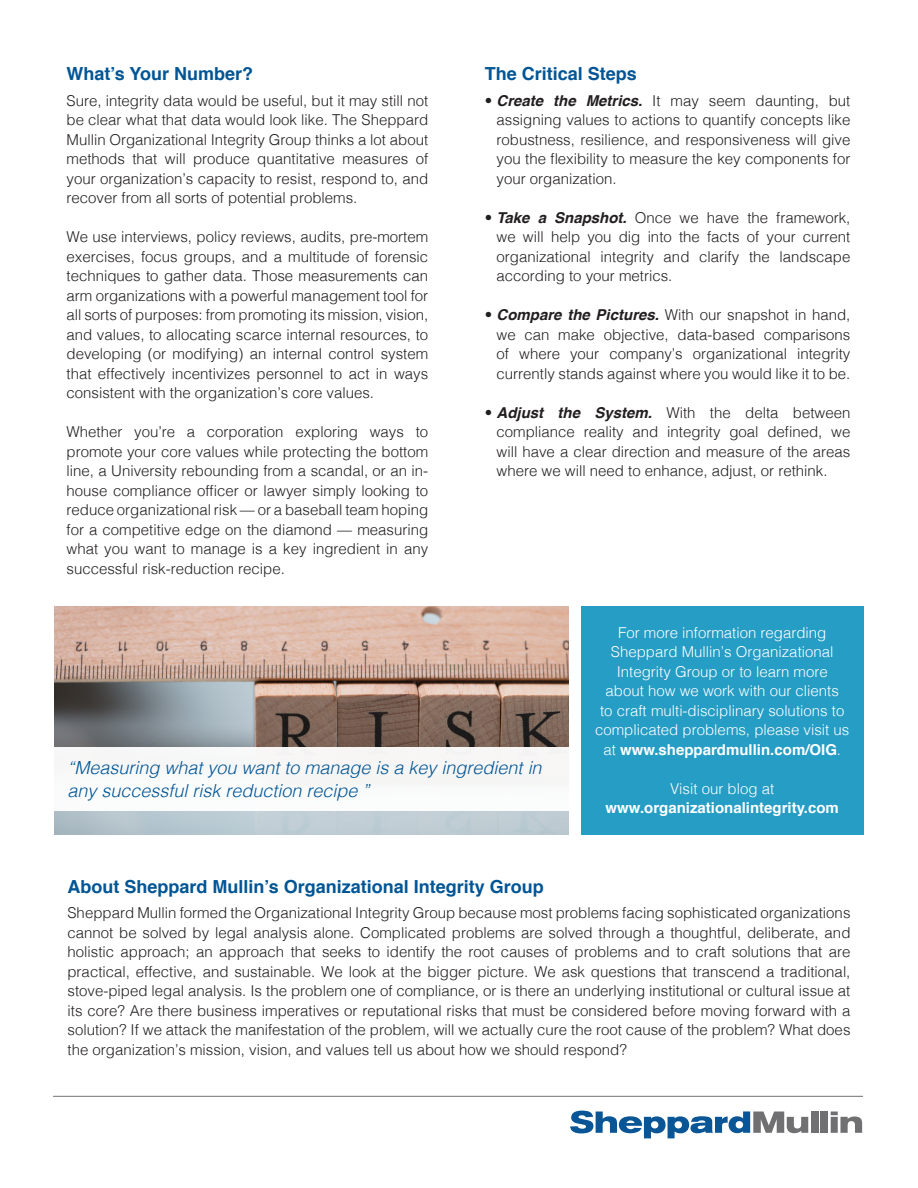
<style>
.page{position:relative;width:918px;height:1188px;background:#fff}
.page>*{position:absolute;margin:0;border:0;box-sizing:border-box;transform-origin:0 0}
.t1{font:700 18px "Helvetica";color:#005595}
.Sub_header{font:italic 300 18px/22.5px "Helvetica";color:#005595}
.t2{font:300 15px/19.5px "Helvetica";color:#231f20;text-align:justify}
.t3{font:300 15px/19.5px "Helvetica";color:#fff;text-align:center}
.t4{font:700 15px "Helvetica";color:#fff}
.s1{font-weight:700;font-style:italic}
.s2{font-weight:700}
</style>
<div class="page">
<hr style="left:53px;top:1096px;width:810px;height:1px;background:#717074">
<svg style="left:570px;top:1111px;width:238px;height:27px"></svg>
<div style="left:811px;top:1112px;width:7px;height:21px;background:#707073"></div>
<div style="left:821px;top:1112px;width:7px;height:21px;background:#707073"></div>
<svg style="left:831px;top:1112px;width:31px;height:21px"></svg>
<img style="left:54px;top:606px;width:514px;height:228px">
<div style="left:582px;top:606px;width:282px;height:228px;background:#259dc5"></div>
<div style="left:45px;top:747px;width:528px;height:64px;background:#f8f8f8"></div>
<p class="t1" style="left:67px;top:60px;width:188px">What’s Your Number?</p>
<p class="t2" style="left:67px;top:90px;width:363px">Sure, integrity data would be useful, but it may still not be clear what that data would look like. The Sheppard Mullin Organizational Integrity Group thinks a lot about methods that will produce quantitative measures of your organization’s capacity to resist, respond to, and recover from all sorts of potential problems.</p>
<p class="t2" style="left:67px;top:226px;width:363px">We use interviews, policy reviews, audits, pre-mortem exercises, focus groups, and a multitude of forensic techniques to gather data. Those measurements can arm organizations with a powerful management tool for all sorts of purposes: from promoting its mission, vision, and values, to allocating scarce internal resources, to developing (or modifying) an internal control system that effectively incentivizes personnel to act in ways consistent with the organization’s core values.</p>
<p class="t2" style="left:67px;top:421px;width:363px">Whether you’re a corporation exploring ways to promote your core values while protecting the bottom line, a University rebounding from a scandal, or an in&shy;house compliance officer or lawyer simply looking to reduce organizational risk — or a baseball team hoping for a competitive edge on the diamond — measuring what you want to manage is a key ingredient in any successful risk-reduction recipe.</p>
<p class="t1" style="left:485px;top:60px;width:154px">The Critical Steps</p>
<p class="t2" style="left:497px;top:90px;width:355px;text-indent:-12px">• <span class="s1">Create the Metrics.</span> It may seem daunting, but assigning values to actions to quantify concepts like robustness, resilience, and responsiveness will give you the flexibility to measure the key components for your organization.</p>
<p class="t2" style="left:497px;top:207px;width:355px;text-indent:-12px">• <span class="s1">Take a Snapshot.</span> Once we have the framework, we will help you dig into the facts of your current organizational integrity and clarify the landscape according to your metrics.</p>
<p class="t2" style="left:497px;top:304px;width:355px;text-indent:-12px">• <span class="s1">Compare the Pictures.</span> With our snapshot in hand, we can make objective, data-based comparisons of where your company’s organizational integrity currently stands against where you would like it to be.</p>
<p class="t2" style="left:497px;top:402px;width:355px;text-indent:-12px">• <span class="s1">Adjust the System.</span> With the delta between compliance reality and integrity goal defined, we will have a clear direction and measure of the areas where we will need to enhance, adjust, or rethink.</p>
<p class="Sub_header" style="left:68px;top:756px;width:476px">“Measuring what you want to manage is a key ingredient in any successful risk reduction recipe ”</p>
<p class="t3" style="left:595px;top:622px;width:256px">For more information regarding Sheppard Mullin’s Organizational Integrity Group or to learn more<br>about how we work with our clients<br>to craft multi-disciplinary solutions to complicated problems, please visit us at <span class="s2">www.sheppardmullin.com/OIG</span>.</p>
<p class="t3" style="left:670px;top:778px;width:106px">Visit our blog at</p>
<p class="t4" style="left:606px;top:796px;width:235px">www.organizationalintegrity.com</p>
<p class="t1" style="left:68px;top:872px;width:478px">About Sheppard Mullin’s Organizational Integrity Group</p>
<p class="t2" style="left:68px;top:902px;width:785px">Sheppard Mullin formed the Organizational Integrity Group because most problems facing sophisticated organizations cannot be solved by legal analysis alone. Complicated problems are solved through a thoughtful, deliberate, and holistic approach; an approach that seeks to identify the root causes of problems and to craft solutions that are practical, effective, and sustainable. We look at the bigger picture. We ask questions that transcend a traditional, stove-piped legal analysis. Is the problem one of compliance, or is there an underlying institutional or cultural issue at its core? Are there business imperatives or reputational risks that must be considered before moving forward with a solution? If we attack the manifestation of the problem, will we actually cure the root cause of the problem? What does the organization’s mission, vision, and values tell us about how we should respond?</p>
</div>
